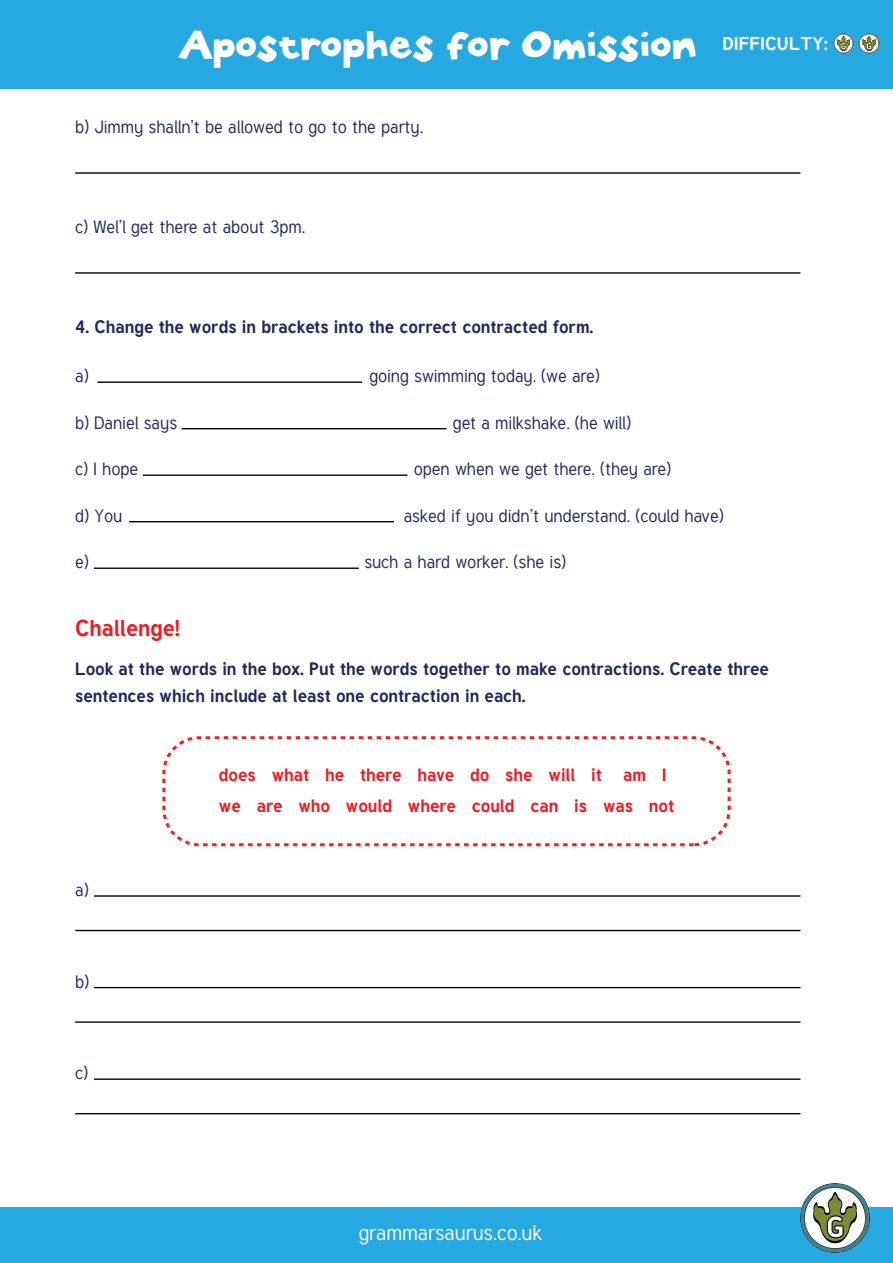
<style>
.page{position:relative;width:893px;height:1263px;background:#fff}
.page>*{position:absolute;margin:0;border:0;box-sizing:border-box;transform-origin:0 0}
.t1{font:40.5px "Stone Hinge";color:#fff}
.t2{font:700 22.5px "Tuffy";color:#ed1c24}
.t3{font:21px "Tuffy";color:#fff}
.t4{font:17.7px "Tuffy";color:#1f295c}
.t5{font:700 17.7px/27px "Tuffy";color:#1f295c}
.t6{font:700 17.7px/31.5px "Tuffy";color:#ed1c24}
</style>
<div class="page">
<div style="left:0;top:0;width:893px;height:88px;background:#26a9e0"></div>
<div style="left:0;top:1208px;width:893px;height:55px;background:#26a9e0"></div>
<img style="left:800px;top:1183px;width:69px;height:69px">
<img style="left:833px;top:33px;width:21px;height:21px">
<img style="left:858px;top:33px;width:21px;height:21px">
<hr style="left:75px;top:172px;width:725px;height:2px;background:#000">
<hr style="left:75px;top:272px;width:725px;height:2px;background:#000">
<hr style="left:97px;top:381px;width:265px;height:2px;background:#000">
<hr style="left:182px;top:428px;width:264px;height:1px;background:#000">
<hr style="left:143px;top:474px;width:264px;height:2px;background:#000">
<hr style="left:129px;top:521px;width:265px;height:1px;background:#000">
<hr style="left:94px;top:567px;width:265px;height:2px;background:#000">
<hr style="left:75px;top:930px;width:725px;height:1px;background:#000">
<hr style="left:94px;top:895px;width:706px;height:2px;background:#000">
<hr style="left:75px;top:1021px;width:725px;height:2px;background:#000">
<hr style="left:94px;top:987px;width:706px;height:1px;background:#000">
<hr style="left:75px;top:1113px;width:725px;height:1px;background:#000">
<hr style="left:94px;top:1078px;width:706px;height:2px;background:#000">
<div style="left:162px;top:736px;width:569px;height:110px;border:3px dashed #ec2227;border-radius:36px"></div>
<h1 class="t1" style="left:179px;top:17px;width:650px">Apostrophes for Omission <sup>DIFFICULTY:</sup></h1>
<p class="t4" style="left:75px;top:116px;width:350px">b) Jimmy shalln’t be allowed to go to the party.</p>
<p class="t4" style="left:75px;top:216px;width:231px">c) Wel’l get there at about 3pm.</p>
<p class="t5" style="left:75px;top:312px;width:520px">4. Change the words in brackets into the correct contracted form.</p>
<p class="t4" style="left:75px;top:365px;width:15px">a)</p>
<p class="t4" style="left:370px;top:365px;width:231px">going swimming today. (we are)</p>
<p class="t4" style="left:75px;top:411px;width:104px">b) Daniel says</p>
<p class="t4" style="left:453px;top:411px;width:179px">get a milkshake. (he will)</p>
<p class="t4" style="left:75px;top:458px;width:64px">c) I hope</p>
<p class="t4" style="left:414px;top:458px;width:258px">open when we get there. (they are)</p>
<p class="t4" style="left:75px;top:504px;width:49px">d) You</p>
<p class="t4" style="left:404px;top:504px;width:321px">asked if you didn’t understand. (could have)</p>
<p class="t4" style="left:75px;top:551px;width:15px">e)</p>
<p class="t4" style="left:364px;top:551px;width:203px">such a hard worker. (she is)</p>
<p class="t2" style="left:75px;top:613px;width:106px">Challenge!</p>
<p class="t5" style="left:75px;top:655px;width:695px">Look at the words in the box. Put the words together to make contractions. Create three sentences which include at least one contraction in each.</p>
<p class="t4" style="left:75px;top:879px;width:15px">a)</p>
<p class="t4" style="left:75px;top:970px;width:15px">b)</p>
<p class="t4" style="left:75px;top:1062px;width:14px">c)</p>
<p class="t6" style="left:219px;top:758px;width:457px">does what he there have do she will it am I we are who would where could can is was not</p>
<p class="t3" style="left:359px;top:1219px;width:185px">grammarsaurus.co.uk</p>
</div>
